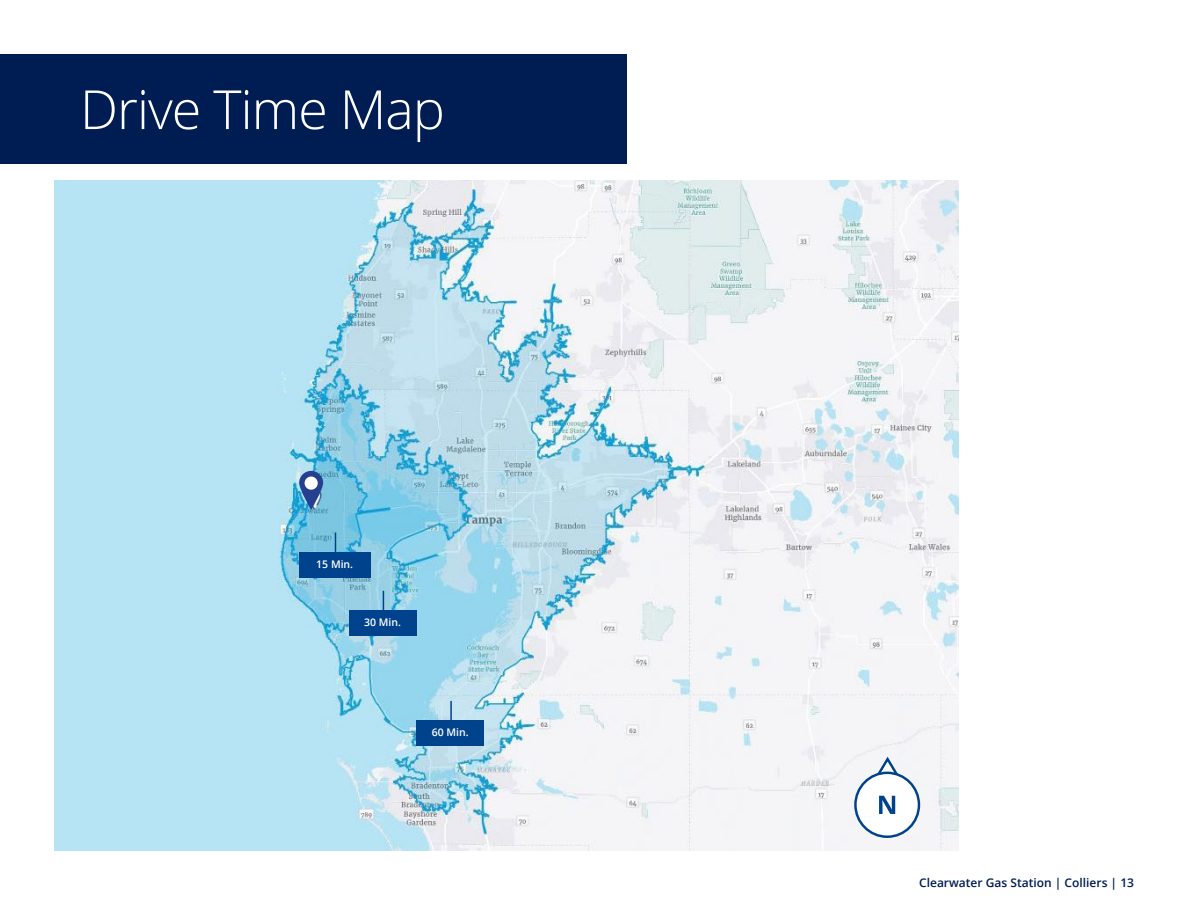
<style>
.page{position:relative;width:1188px;height:918px;background:#fff}
.page>*{position:absolute;margin:0;border:0;box-sizing:border-box;transform-origin:0 0}
.t1{font:300 54px "Open Sans";letter-spacing:-.02em;color:#fff}
.t2{font:600 12px "Open Sans";color:#001d53}
.t3{font:600 10.5px "Open Sans";color:#fff}
</style>
<div class="page">
<img style="left:54px;top:180px;width:904px;height:670px">
<svg style="left:875px;top:756px;width:26px;height:20px"></svg>
<div style="left:855px;top:773px;width:64px;height:64px;background:#fff;border-radius:50%"></div>
<div style="left:854px;top:772px;width:66px;height:66px;border:2px solid #00438c;border-radius:50%"></div>
<svg style="left:879px;top:796px;width:16px;height:18px"></svg>
<div style="left:0;top:54px;width:626px;height:110px;background:#001d53"></div>
<div style="left:299px;top:552px;width:71px;height:25px;background:#00438c"></div>
<svg style="left:335px;top:532px;width:1px;height:20px"></svg>
<div style="left:349px;top:610px;width:68px;height:25px;background:#00438c"></div>
<svg style="left:383px;top:591px;width:1px;height:19px"></svg>
<div style="left:417px;top:720px;width:67px;height:26px;background:#00438c"></div>
<svg style="left:450px;top:701px;width:2px;height:19px"></svg>
<svg style="left:299px;top:471px;width:24px;height:39px"></svg>
<h1 class="t1" style="left:80px;top:72px;width:366px">Drive Time Map</h1>
<p class="t3" style="left:316px;top:557px;width:38px">15 Min.</p>
<p class="t3" style="left:364px;top:615px;width:38px">30 Min.</p>
<p class="t3" style="left:432px;top:725px;width:38px">60 Min.</p>
<p class="t2" style="left:919px;top:874px;width:216px">Clearwater Gas Station | Colliers | 13</p>
</div>
